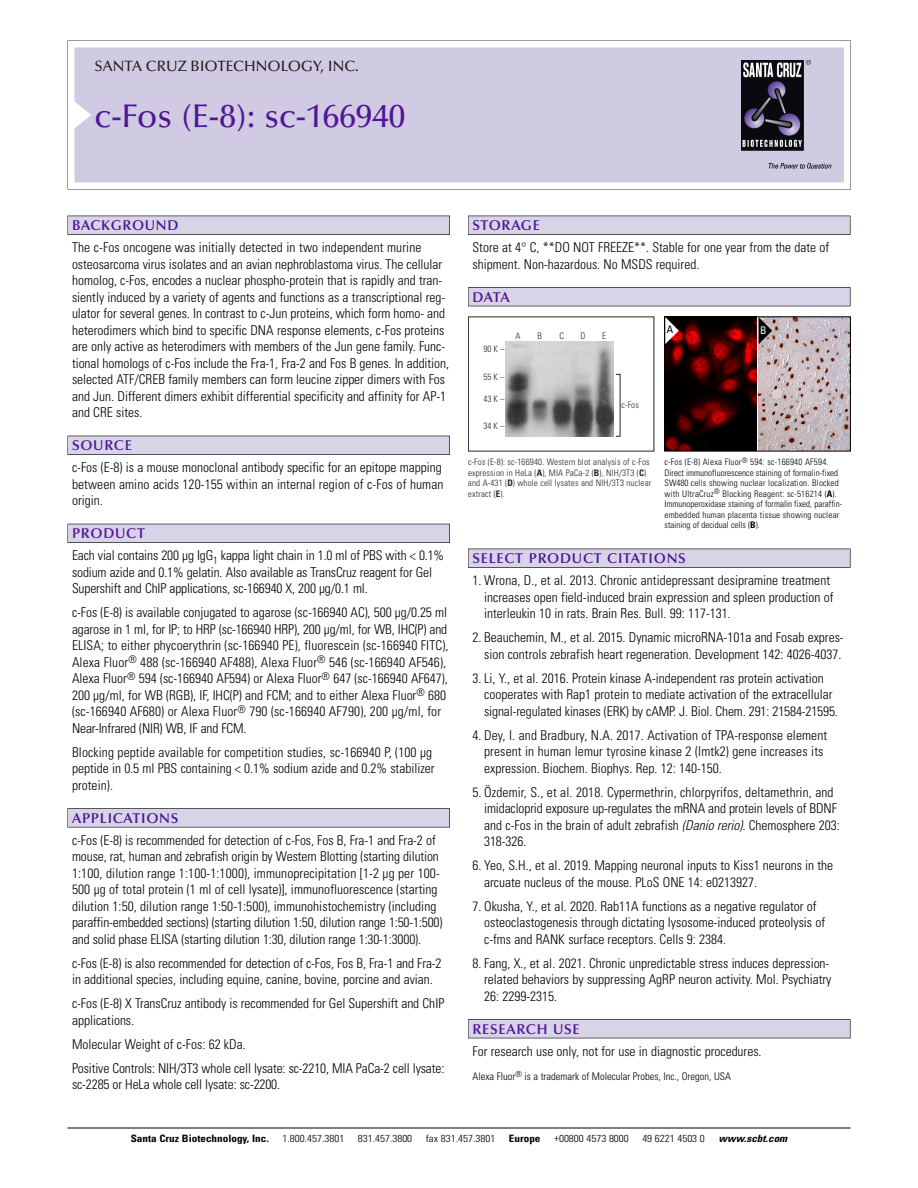
<style>
.page{position:relative;width:918px;height:1188px;background:#fff}
.page>*{position:absolute;margin:0;border:0;box-sizing:border-box;transform-origin:0 0}
.t1{font:500 33px "Optima";color:#511695}
.t2{font:500 15px "Optima";color:#231f20}
.t3{font:600 14.25px "Optima";letter-spacing:.05em;color:#511695}
.t4{font:300 condensed 13.5px/16.5px "Univers";color:#000}
.t5{font:300 condensed 10.5px "Univers";color:#000}
.t6{font:condensed 10.5px "Univers";color:#000}
.t7{font:condensed 10.5px "Univers";color:#fff}
.t8{font:300 condensed 10.2px "Univers";color:#000;scale:1.1 1}
.t9{font:700 condensed 10.2px "Univers";color:#000;scale:1.1 1}
.t10{font:italic 700 condensed 10.2px "Univers";color:#000;scale:1.1 1}
.t11{font:300 condensed 9px/10.5px "Univers";letter-spacing:.02em;color:#000}
.t12{font:300 condensed 9px/10.5px "Univers";letter-spacing:.015em;color:#272627}
.s1{font-weight:700}
.s2{font-style:italic}
</style>
<div class="page">
<svg style="left:68px;top:40px;width:783px;height:149px"></svg>
<div style="left:74px;top:47px;width:770px;height:135px;background:#d1cae3"></div>
<img style="left:741px;top:60px;width:90px;height:108px">
<div style="left:68px;top:216px;width:382px;height:19px;background:#535256"></div>
<div style="left:68px;top:216px;width:381px;height:18px;background:#d7d4e8"></div>
<div style="left:68px;top:436px;width:382px;height:19px;background:#525156"></div>
<div style="left:68px;top:436px;width:381px;height:18px;background:#d7d4e8"></div>
<div style="left:68px;top:524px;width:382px;height:19px;background:#515057"></div>
<div style="left:68px;top:524px;width:381px;height:18px;background:#d7d4e8"></div>
<div style="left:68px;top:808px;width:382px;height:19px;background:#575659"></div>
<div style="left:68px;top:809px;width:381px;height:18px;background:#d7d4e8"></div>
<div style="left:468px;top:216px;width:382px;height:19px;background:#535256"></div>
<div style="left:468px;top:216px;width:382px;height:18px;background:#d7d4e8"></div>
<div style="left:468px;top:287px;width:382px;height:19px;background:#515155"></div>
<div style="left:468px;top:288px;width:382px;height:18px;background:#d7d4e8"></div>
<div style="left:468px;top:549px;width:382px;height:19px;background:#535256"></div>
<div style="left:468px;top:549px;width:382px;height:18px;background:#d7d4e8"></div>
<div style="left:468px;top:1019px;width:382px;height:19px;background:#515155"></div>
<div style="left:468px;top:1020px;width:382px;height:18px;background:#d7d4e8"></div>
<hr style="left:68px;top:1128px;width:782px;height:1px;background:#000">
<img style="left:506px;top:342px;width:108px;height:95px">
<img style="left:759px;top:318px;width:90px;height:132px">
<img style="left:666px;top:318px;width:91px;height:132px">
<div style="left:664px;top:316px;width:187px;height:136px;border:1px solid #000"></div>
<svg style="left:759px;top:317px;width:13px;height:27px"></svg>
<svg style="left:665px;top:317px;width:14px;height:27px"></svg>
<p class="t2" style="left:94px;top:60px;width:266px">SANTA CRUZ BIOTECHNOLOGY, INC.</p>
<p class="t1" style="left:94px;top:102px;width:312px">c-Fos (E-8): sc-166940</p>
<p class="t3" style="left:72px;top:219px;width:108px">BACKGROUND</p>
<p class="t4" style="left:72px;top:240px;width:379px">The c-Fos oncogene was initially detected in two independent murine osteosarcoma virus isolates and an avian nephroblastoma virus. The cellular homolog, c-Fos, encodes a nuclear phospho-protein that is rapidly and tran&shy;siently induced by a variety of agents and functions as a transcriptional reg&shy;ulator for several genes. In contrast to c-Jun proteins, which form homo- and heterodimers which bind to specific DNA response elements, c-Fos proteins are only active as heterodimers with members of the Jun gene family. Func&shy;tional homologs of c-Fos include the Fra-1, Fra-2 and Fos B genes. In addition, selected ATF/CREB family members can form leucine zipper dimers with Fos and Jun. Different dimers exhibit differential specificity and affinity for AP-1 and CRE sites.</p>
<p class="t3" style="left:72px;top:439px;width:61px">SOURCE</p>
<p class="t4" style="left:72px;top:460px;width:373px">c-Fos (E-8) is a mouse monoclonal antibody specific for an epitope mapping between amino acids 120-155 within an internal region of c-Fos of human origin.</p>
<p class="t3" style="left:72px;top:527px;width:74px">PRODUCT</p>
<p class="t4" style="left:72px;top:549px;width:374px">Each vial contains 200 µg IgG<sub>1</sub> kappa light chain in 1.0 ml of PBS with &lt; 0.1% sodium azide and 0.1% gelatin. Also available as TransCruz reagent for Gel<br>Supershift and ChIP applications, sc-166940 X, 200 µg/0.1 ml.</p>
<p class="t4" style="left:72px;top:606px;width:378px">c-Fos (E-8) is available conjugated to agarose (sc-166940 AC), 500 µg/0.25 ml agarose in 1 ml, for IP; to HRP (sc-166940 HRP), 200 µg/ml, for WB, IHC(P) and ELISA; to either phycoerythrin (sc-166940 PE), fluorescein (sc-166940 FITC), Alexa Fluor<sup>®</sup> 488 (sc-166940 AF488), Alexa Fluor<sup>®</sup> 546 (sc-166940 AF546), Alexa Fluor<sup>®</sup> 594 (sc-166940 AF594) or Alexa Fluor<sup>®</sup> 647 (sc-166940 AF647), 200 µg/ml, for WB (RGB), IF, IHC(P) and FCM; and to either Alexa Fluor<sup>®</sup> 680 (sc-166940 AF680) or Alexa Fluor<sup>®</sup> 790 (sc-166940 AF790), 200 µg/ml, for Near-Infrared (NIR) WB, IF and FCM.</p>
<p class="t4" style="left:72px;top:745px;width:364px">Blocking peptide available for competition studies, sc-166940 P, (100 µg peptide in 0.5 ml PBS containing &lt; 0.1% sodium azide and 0.2% stabilizer protein).</p>
<p class="t3" style="left:72px;top:812px;width:108px">APPLICATIONS</p>
<p class="t4" style="left:72px;top:833px;width:372px">c-Fos (E-8) is recommended for detection of c-Fos, Fos B, Fra-1 and Fra-2 of mouse, rat, human and zebrafish origin by Western Blotting (starting dilution 1:100, dilution range 1:100-1:1000), immunoprecipitation [1-2 µg per 100- 500 µg of total protein (1 ml of cell lysate)], immunofluorescence (starting dilution 1:50, dilution range 1:50-1:500), immunohistochemistry (including paraffin-embedded sections) (starting dilution 1:50, dilution range 1:50-1:500) and solid phase ELISA (starting dilution 1:30, dilution range 1:30-1:3000).</p>
<p class="t4" style="left:72px;top:956px;width:371px">c-Fos (E-8) is also recommended for detection of c-Fos, Fos B, Fra-1 and Fra-2 in additional species, including equine, canine, bovine, porcine and avian.</p>
<p class="t4" style="left:72px;top:997px;width:374px">c-Fos (E-8) X TransCruz antibody is recommended for Gel Supershift and ChIP applications.</p>
<p class="t4" style="left:72px;top:1037px;width:175px">Molecular Weight of c-Fos: 62 kDa.</p>
<p class="t4" style="left:72px;top:1061px;width:374px">Positive Controls: NIH/3T3 whole cell lysate: sc-2210, MIA PaCa-2 cell lysate: sc-2285 or HeLa whole cell lysate: sc-2200.</p>
<p class="t3" style="left:473px;top:219px;width:69px">STORAGE</p>
<p class="t4" style="left:473px;top:240px;width:358px">Store at 4° C, **DO NOT FREEZE**. Stable for one year from the date of shipment. Non-hazardous. No MSDS required.</p>
<p class="t3" style="left:473px;top:291px;width:39px">DATA</p>
<p class="t12" style="left:484px;top:344px;width:22px">90K–</p>
<p class="t12" style="left:484px;top:372px;width:22px">55K–</p>
<p class="t12" style="left:484px;top:394px;width:22px">43K–</p>
<p class="t12" style="left:484px;top:421px;width:22px">34K–</p>
<p class="t12" style="left:516px;top:331px;width:7px">A</p>
<p class="t12" style="left:538px;top:331px;width:6px">B</p>
<p class="t12" style="left:560px;top:331px;width:6px">C</p>
<p class="t12" style="left:580px;top:331px;width:7px">D</p>
<p class="t12" style="left:602px;top:331px;width:5px">E</p>
<p class="t12" style="left:621px;top:400px;width:19px">c-Fos</p>
<p class="t12" style="left:468px;top:458px;width:185px">c-Fos (E-8): sc-166940. Western blot analysis of c-Fos expression in HeLa (<span class="s1">A</span>), MIA PaCa-2 (<span class="s1">B</span>), NIH/3T3 (<span class="s1">C</span>) and A-431 (<span class="s1">D</span>) whole cell lysates and NIH/3T3 nuclear extract (<span class="s1">E</span>).</p>
<p class="t6" style="left:667px;top:326px;width:8px">A</p>
<p class="t7" style="left:760px;top:326px;width:8px">B</p>
<p class="t11" style="left:665px;top:458px;width:179px">c-Fos (E-8) Alexa Fluor<sup>®</sup> 594: sc-166940 AF594.<br>Direct immunofluorescence staining of formalin-fixed SW480 cells showing nuclear localization. Blocked with UltraCruz<sup>®</sup> Blocking Reagent: sc-516214 (<span class="s1">A</span>).<br>Immunoperoxidase staining of formalin fixed, paraffin&shy;embedded human placenta tissue showing nuclear staining of decidual cells (<span class="s1">B</span>).</p>
<p class="t3" style="left:473px;top:552px;width:215px">SELECT PRODUCT CITATIONS</p>
<p class="t4" style="left:484px;top:573px;width:351px;text-indent:-12px">1. Wrona, D., et al. 2013. Chronic antidepressant desipramine treatment increases open field-induced brain expression and spleen production of interleukin 10 in rats. Brain Res. Bull. 99: 117-131.</p>
<p class="t4" style="left:473px;top:630px;width:373px;text-align:right">2. Beauchemin, M., et al. 2015. Dynamic microRNA-101a and Fosab expres&shy;sion controls zebrafish heart regeneration. Development 142: 4026-4037.</p>
<p class="t4" style="left:484px;top:671px;width:355px;text-indent:-12px">3. Li, Y., et al. 2016. Protein kinase A-independent ras protein activation cooperates with Rap1 protein to mediate activation of the extracellular signal-regulated kinases (ERK) by cAMP. J. Biol. Chem. 291: 21584-21595.</p>
<p class="t4" style="left:484px;top:728px;width:345px;text-indent:-12px">4. Dey, I. and Bradbury, N.A. 2017. Activation of TPA-response element present in human lemur tyrosine kinase 2 (lmtk2) gene increases its expression. Biochem. Biophys. Rep. 12: 140-150.</p>
<p class="t4" style="left:484px;top:785px;width:357px;text-indent:-12px">5. Özdemir, S., et al. 2018. Cypermethrin, chlorpyrifos, deltamethrin, and imidacloprid exposure up-regulates the mRNA and protein levels of BDNF and c-Fos in the brain of adult zebrafish <span class="s2">(Danio rerio).</span>Chemosphere 203:<br>318-326.</p>
<p class="t4" style="left:484px;top:858px;width:351px;text-indent:-12px">6. Yeo, S.H., et al. 2019. Mapping neuronal inputs to Kiss1 neurons in the arcuate nucleus of the mouse. PLoS ONE 14: e0213927.</p>
<p class="t4" style="left:484px;top:899px;width:343px;text-indent:-12px">7. Okusha, Y., et al. 2020. Rab11A functions as a negative regulator of osteoclastogenesis through dictating lysosome-induced proteolysis of c-fms and RANK surface receptors. Cells 9: 2384.</p>
<p class="t4" style="left:484px;top:956px;width:349px;text-indent:-12px">8. Fang, X., et al. 2021. Chronic unpredictable stress induces depression&shy;related behaviors by suppressing AgRP neuron activity. Mol. Psychiatry<br>26: 2299-2315.</p>
<p class="t3" style="left:473px;top:1023px;width:109px">RESEARCH USE</p>
<p class="t4" style="left:473px;top:1044px;width:291px">For research use only, not for use in diagnostic procedures.</p>
<p class="t5" style="left:473px;top:1072px;width:260px">Alexa Fluor<sup>®</sup> is a trademark of Molecular Probes, Inc., Oregon, USA</p>
<p class="t9" style="left:131px;top:1135px;width:127px">Santa Cruz Biotechnology, Inc.</p>
<p class="t8" style="left:282px;top:1135px;width:58px">1.800.457.3801</p>
<p class="t8" style="left:358px;top:1135px;width:51px">831.457.3800</p>
<p class="t8" style="left:426px;top:1135px;width:65px">fax 831.457.3801</p>
<p class="t9" style="left:509px;top:1135px;width:30px">Europe</p>
<p class="t8" style="left:554px;top:1135px;width:69px">+00800 4573 8000</p>
<p class="t8" style="left:642px;top:1135px;width:58px">49 6221 4503 0</p>
<p class="t10" style="left:719px;top:1135px;width:66px">www.scbt.com</p>
</div>
